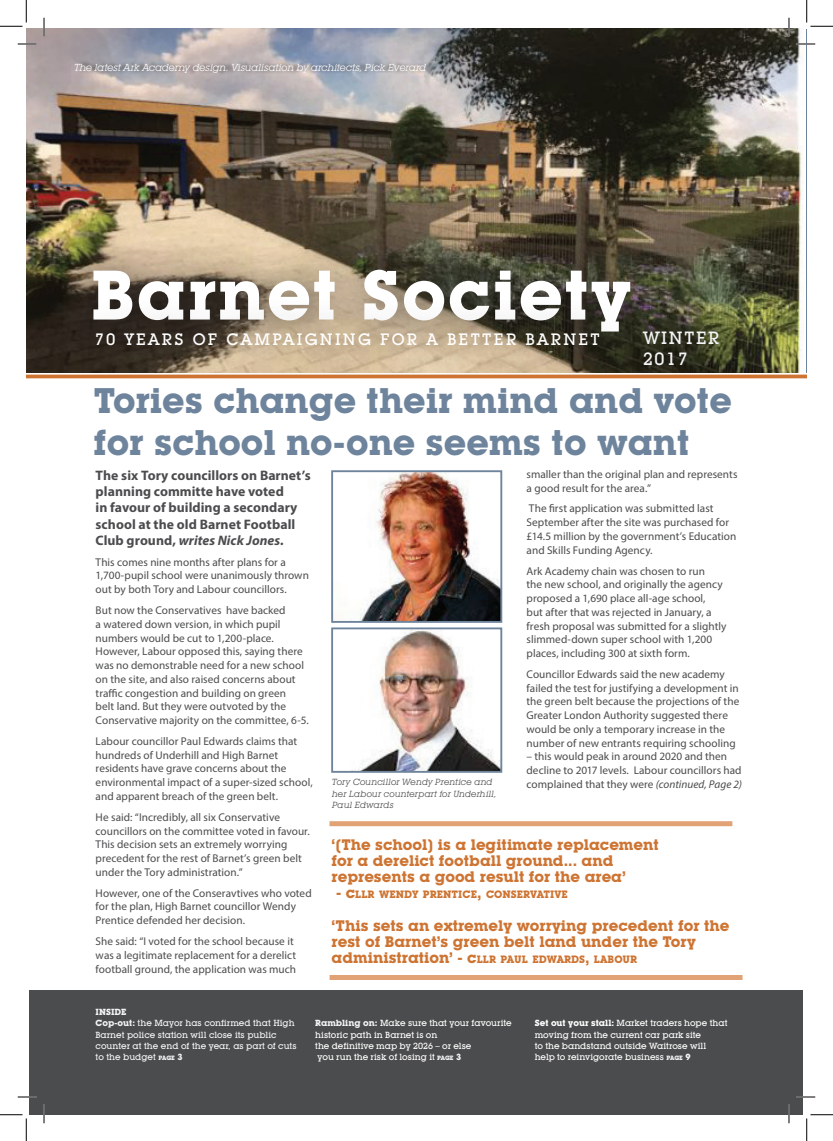
<style>
.page{position:relative;width:833px;height:1141px;background:#fff}
.page>*{position:absolute;margin:0;border:0;box-sizing:border-box;transform-origin:0 0}
.t1{font:700 68.75px "Lubalin Graph IT Cby BT";letter-spacing:.025em;color:#fff}
.t2{font:700 35px/42px "Lubalin Graph IT Cby BT";color:#6e849c}
.t3{font:500 17.5px/21px "Lubalin Graph IT Cby BT";letter-spacing:.09em;color:#f4f5f6}
.t4{font:500 16.25px "Lubalin Graph IT Cby BT";letter-spacing:.14em;color:#fff}
.t5{font:700 15px/16.2px "Lubalin Graph IT Cby BT";color:#ce7432}
.t6{font:700 13.75px/16.2px "Myriad Pro";color:#4b4c4d}
.t7{font:11.25px/13.8px "Myriad Pro";letter-spacing:.005em;color:#4b4c4d}
.t8{font:700 10.5px "Lubalin Graph IT Cby BT";color:#ce7432}
.t9{font:italic 10px "Lubalin Graph IT Cby BT";letter-spacing:-.015em;color:#fff}
.t10{font:500 8.75px/11.2px "Lubalin Graph IT Cby BT";color:#fff}
.t11{font:500 8.75px/11.2px "Lubalin Graph IT Cby BT";color:#f4f5f6}
.t12{font:italic 8.75px/11.2px "Lubalin Graph IT Cby BT";letter-spacing:.005em;color:#4b4c4d}
.s1{font-style:italic}
.s2{font-size:15px}
.s3{font-weight:700}
.s4{font-weight:700;font-size:6.12px}
.s5{font-weight:700;color:#f4f5f6}
.s6{font-weight:700;font-size:6.12px;color:#f4f5f6}
</style>
<div class="page">
<img style="left:27px;top:29px;width:776px;height:343px">
<div style="left:56px;top:232px;width:611px;height:138px;background:#231f20;opacity:.75"></div>
<div style="left:62px;top:295px;width:571px;height:88px;background:#231f20;opacity:.75"></div>
<svg style="left:26px;top:374px;width:780px;height:4px;background:#d58850"></svg>
<div style="left:29px;top:990px;width:772px;height:124px;background:#4b4c4d"></div>
<img style="left:360px;top:473px;width:139px;height:146px">
<div style="left:331px;top:470px;width:171px;height:152px;border:2px solid #6e849c"></div>
<img style="left:361px;top:630px;width:138px;height:139px">
<div style="left:331px;top:627px;width:171px;height:145px;border:2px solid #6e849c"></div>
<div style="left:329px;top:821px;width:403px;height:5px;background:#e1a376"></div>
<div style="left:329px;top:974px;width:413px;height:5px;background:#e1a376"></div>
<div style="left:78px;top:61px;width:358px;height:16px;background:#231f20;opacity:.75"></div>
<svg style="left:18px;top:43px;width:18px;height:2px"></svg>
<svg style="left:796px;top:43px;width:18px;height:2px"></svg>
<svg style="left:18px;top:1096px;width:18px;height:1px"></svg>
<svg style="left:796px;top:1096px;width:18px;height:1px"></svg>
<svg style="left:43px;top:18px;width:2px;height:18px"></svg>
<svg style="left:43px;top:1104px;width:2px;height:19px"></svg>
<svg style="left:787px;top:18px;width:2px;height:18px"></svg>
<svg style="left:787px;top:1104px;width:2px;height:19px"></svg>
<svg style="left:0;top:0;width:27px;height:27px"></svg>
<svg style="left:0;top:1114px;width:27px;height:26px"></svg>
<svg style="left:806px;top:0;width:26px;height:27px"></svg>
<svg style="left:806px;top:1114px;width:26px;height:26px"></svg>
<p class="t9" style="left:74px;top:62px;width:353px">The latest Ark Academy design. Visualisation by architects, Pick Everard</p>
<h1 class="t1" style="left:91px;top:253px;width:541px">Barnet Society</h1>
<h3 class="t4" style="left:95px;top:330px;width:506px">70 YEARS OF CAMPAIGNING FOR A BETTER BARNET</h3>
<h3 class="t3" style="left:642px;top:327px;width:78px">WINTER<br>2017</h3>
<h2 class="t2" style="left:93px;top:379px;width:639px">Tories change their mind and vote for school no-one seems to want</h2>
<p class="t6" style="left:96px;top:466px;width:216px">The six Tory councillors on Barnet’s planning committe have voted<br>in favour of building a secondary school at the old Barnet Football<br>Club ground, <span class="s1">writes Nick Jones.</span></p>
<p class="t7" style="left:96px;top:554px;width:215px">This comes nine months after plans for a<br>1,700-pupil school were unanimously thrown out by both Tory and Labour councillors.</p>
<p class="t7" style="left:96px;top:603px;width:214px">But now the Conservatives have backed<br>a watered down version, in which pupil numbers would be cut to 1,200-place.<br>However, Labour opposed this, saying there was no demonstrable need for a new school on the site, and also raised concerns about traffic congestion and building on green<br>belt land. But they were outvoted by the Conservative majority on the committee, 6-5.</p>
<p class="t7" style="left:96px;top:734px;width:218px">Labour councillor Paul Edwards claims that hundreds of Underhill and High Barnet residents have grave concerns about the environmental impact of a super-sized school, and apparent breach of the green belt.</p>
<p class="t7" style="left:96px;top:809px;width:215px">He said: “Incredibly, all six Conservative councillors on the committee voted in favour.<br>This decision sets an extremely worrying precedent for the rest of Barnet’s green belt under the Tory administration.”</p>
<p class="t7" style="left:96px;top:885px;width:217px">However, one of the Conseravtives who voted for the plan, High Barnet councillor Wendy<br>Prentice defended her decision.</p>
<p class="t7" style="left:96px;top:934px;width:202px">She said: “I voted for the school because it was a legitimate replacement for a derelict football ground, the application was much</p>
<p class="t12" style="left:332px;top:776px;width:166px">Tory Councillor Wendy Prentice and her Labour counterpart for Underhill,<br>Paul Edwards</p>
<p class="t7" style="left:526px;top:467px;width:212px">smaller than the original plan and represents a good result for the area.”</p>
<p class="t7" style="left:526px;top:501px;width:211px">The first application was submitted last September after the site was purchased for £14.5 million by the government’s Education and Skills Funding Agency.</p>
<p class="t7" style="left:526px;top:563px;width:201px">Ark Academy chain was chosen to run<br>the new school, and originally the agency proposed a 1,690 place all-age school,<br>but after that was rejected in January, a fresh proposal was submitted for a slightly slimmed-down super school with 1,200 places, including 300 at sixth form.</p>
<p class="t7" style="left:526px;top:667px;width:214px">Councillor Edwards said the new academy failed the test for justifying a development in the green belt because the projections of the Greater London Authority suggested there would be only a temporary increase in the number of new entrants requiring schooling</p>
<p class="t7" style="left:526px;top:749px;width:217px">– this would peak in around 2020 and then decline to 2017 levels. Labour councillors had complained that they were <span class="s1">(continued, Page 2)</span></p>
<h3 class="t5" style="left:331px;top:836px;width:329px">‘[The school] is a legitimate replacement for a derelict football ground... and represents a good result for the area’</h3>
<p class="t8" style="left:336px;top:888px;width:233px"><span class="s2">- c</span>LLR WENDY PRENTICE<span class="s2">,</span> CONSERVATIVE</p>
<h3 class="t5" style="left:331px;top:917px;width:399px">‘This sets an extremely worrying precedent for the rest of Barnet’s green belt land under the Tory</h3>
<p class="t8" style="left:331px;top:953px;width:307px"><span class="s2">administration’ - c</span>LLR PAUL EDWARDS<span class="s2">,</span> LABOUR</p>
<p class="t11" style="left:96px;top:1006px;width:202px"><span class="s3">INSIDE<br>Cop-out:</span> the Mayor has confirmed that High<br>Barnet police station will close its public counter at the end of the year, as part of cuts to the budget <span class="s4">PAGE</span> <span class="s3">3</span></p>
<p class="t10" style="left:315px;top:1017px;width:198px"><span class="s5">Rambling on:</span> Make sure that your favourite historic path in Barnet is on<br>the definitive map by 2026 – or else<br>you run the risk of losing it <span class="s6">PAGE</span> <span class="s5">3</span></p>
<p class="t10" style="left:534px;top:1017px;width:194px"><span class="s3">Set out your stall:</span> Market traders hope that moving from the current car park site<br>to the bandstand outside Waitrose will help to reinvigorate business <span class="s6">PAGE</span> <span class="s5">9</span></p>
</div>
